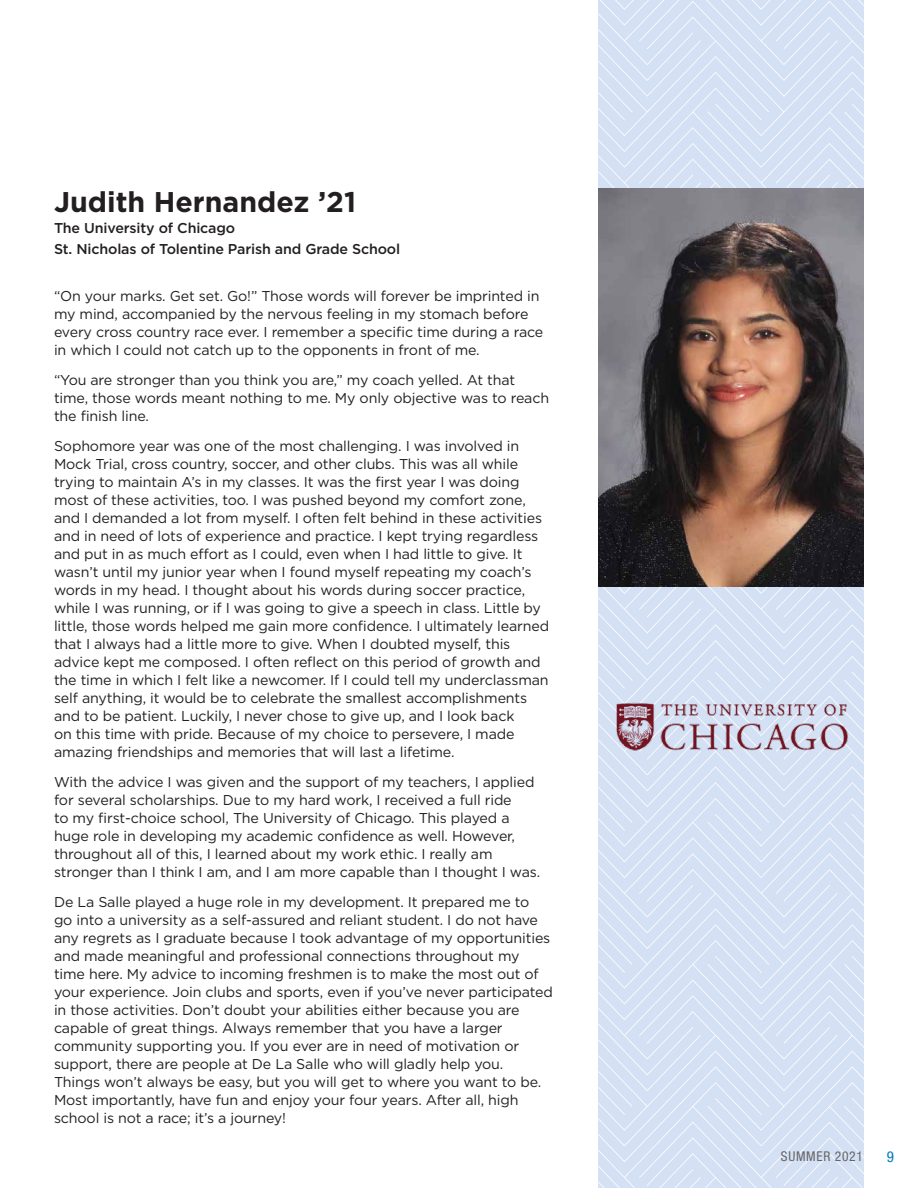
<style>
.page{position:relative;width:918px;height:1188px;background:#fff}
.page>*{position:absolute;margin:0;border:0;box-sizing:border-box;transform-origin:0 0}
.t1{font:700 28.5px "Gotham";color:#231f20}
.t2{font:condensed 15px "Helvetica Neue";color:#0079c1}
.Body_Copy{font:14.25px/18px "Gotham";letter-spacing:-.01em;color:#231f20}
.t3{font:500 14.25px "Gotham";letter-spacing:-.01em;color:#231f20}
.t4{font:condensed 13.5px "Helvetica Neue";letter-spacing:.05em;color:#656669}
</style>
<div class="page">
<svg style="left:598px;top:0;width:266px;height:1188px"></svg>
<img style="left:598px;top:189px;width:266px;height:397px">
<img style="left:608px;top:691px;width:246px;height:74px">
<p class="t1" style="left:54px;top:183px;width:304px">Judith Hernandez ’21</p>
<p class="t3" style="left:54px;top:219px;width:183px">The University of Chicago</p>
<p class="t3" style="left:54px;top:240px;width:348px">St. Nicholas of Tolentine Parish and Grade School</p>
<p class="Body_Copy" style="left:54px;top:286px;width:491px">“On your marks. Get set. Go!” Those words will forever be imprinted in my mind, accompanied by the nervous feeling in my stomach before every cross country race ever. I remember a specific time during a race in which I could not catch up to the opponents in front of me.</p>
<p class="Body_Copy" style="left:54px;top:370px;width:497px">“You are stronger than you think you are,” my coach yelled. At that time, those words meant nothing to me. My only objective was to reach the finish line.</p>
<p class="Body_Copy" style="left:54px;top:436px;width:497px">Sophomore year was one of the most challenging. I was involved in Mock Trial, cross country, soccer, and other clubs. This was all while trying to maintain A’s in my classes. It was the first year I was doing most of these activities, too. I was pushed beyond my comfort zone, and I demanded a lot from myself. I often felt behind in these activities and in need of lots of experience and practice. I kept trying regardless and put in as much effort as I could, even when I had little to give. It wasn’t until my junior year when I found myself repeating my coach’s words in my head. I thought about his words during soccer practice, while I was running, or if I was going to give a speech in class. Little by little, those words helped me gain more confidence. I ultimately learned that I always had a little more to give. When I doubted myself, this advice kept me composed. I often reflect on this period of growth and the time in which I felt like a newcomer. If I could tell my underclassman self anything, it would be to celebrate the smallest accomplishments and to be patient. Luckily, I never chose to give up, and I look back<br>on this time with pride. Because of my choice to persevere, I made amazing friendships and memories that will last a lifetime.</p>
<p class="Body_Copy" style="left:54px;top:772px;width:488px">With the advice I was given and the support of my teachers, I applied for several scholarships. Due to my hard work, I received a full ride<br>to my first-choice school, The University of Chicago. This played a huge role in developing my academic confidence as well. However, throughout all of this, I learned about my work ethic. I really am stronger than I think I am, and I am more capable than I thought I was.</p>
<p class="Body_Copy" style="left:54px;top:892px;width:500px">De La Salle played a huge role in my development. It prepared me to<br>go into a university as a self-assured and reliant student. I do not have any regrets as I graduate because I took advantage of my opportunities and made meaningful and professional connections throughout my time here. My advice to incoming freshmen is to make the most out of your experience. Join clubs and sports, even if you’ve never participated in those activities. Don’t doubt your abilities either because you are capable of great things. Always remember that you have a larger community supporting you. If you ever are in need of motivation or support, there are people at De La Salle who will gladly help you.<br>Things won’t always be easy, but you will get to where you want to be.<br>Most importantly, have fun and enjoy your four years. After all, high school is not a race; it’s a journey!</p>
<p class="t4" style="left:781px;top:1149px;width:83px">SUMMER 2021</p>
<p class="t2" style="left:887px;top:1148px;width:9px">9</p>
</div>
